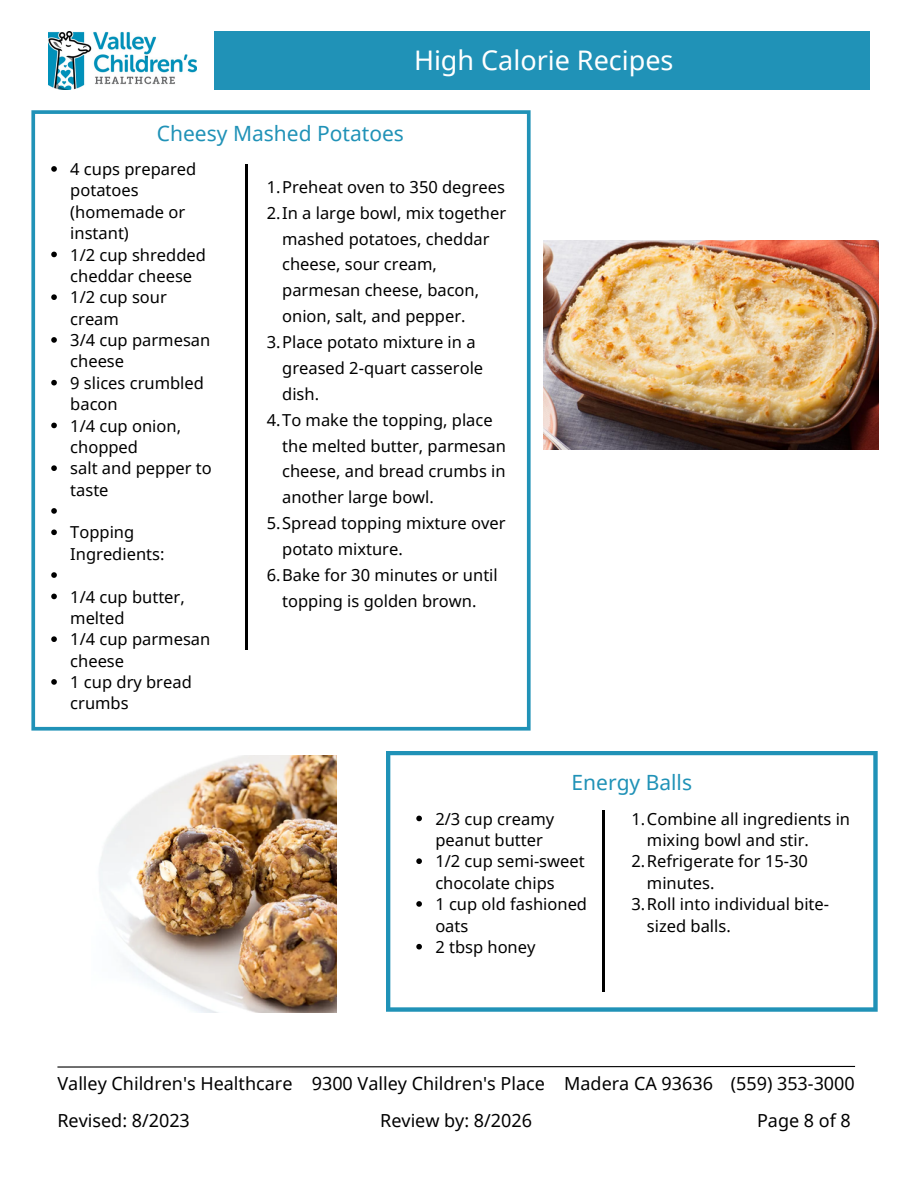
<style>
.page{position:relative;width:918px;height:1188px;background:#fff}
.page>*{position:absolute;margin:0;border:0;box-sizing:border-box;transform-origin:0 0}
.t1{font:27px "Noto Sans";color:#fff}
.t2{font:21px "Noto Sans";color:#2092b7}
.t3{font:18px "Noto Sans";color:#000}
.t4{font:16.5px/21.3px "Noto Sans";color:#000}
</style>
<div class="page">
<svg style="left:57px;top:1065px;width:799px;height:3px"></svg>
<svg style="left:31px;top:110px;width:500px;height:621px"></svg>
<hr style="left:245px;top:164px;width:2px;height:486px;background:#000">
<svg style="left:51px;top:166px;width:6px;height:6px"></svg>
<svg style="left:51px;top:252px;width:6px;height:5px"></svg>
<svg style="left:51px;top:294px;width:6px;height:6px"></svg>
<svg style="left:51px;top:337px;width:6px;height:6px"></svg>
<svg style="left:51px;top:380px;width:6px;height:5px"></svg>
<svg style="left:51px;top:423px;width:6px;height:5px"></svg>
<svg style="left:51px;top:465px;width:6px;height:6px"></svg>
<svg style="left:51px;top:508px;width:6px;height:6px"></svg>
<svg style="left:51px;top:529px;width:6px;height:6px"></svg>
<svg style="left:51px;top:572px;width:6px;height:6px"></svg>
<svg style="left:51px;top:594px;width:6px;height:5px"></svg>
<svg style="left:51px;top:636px;width:6px;height:6px"></svg>
<svg style="left:51px;top:679px;width:6px;height:6px"></svg>
<div style="left:214px;top:31px;width:656px;height:59px;background:#2092b7"></div>
<img style="left:48px;top:31px;width:149px;height:59px">
<img style="left:544px;top:241px;width:334px;height:209px">
<svg style="left:386px;top:751px;width:492px;height:261px"></svg>
<svg style="left:416px;top:816px;width:6px;height:5px"></svg>
<svg style="left:416px;top:858px;width:6px;height:6px"></svg>
<svg style="left:416px;top:901px;width:6px;height:6px"></svg>
<svg style="left:416px;top:944px;width:6px;height:6px"></svg>
<hr style="left:603px;top:810px;width:2px;height:182px;background:#000">
<img style="left:99px;top:756px;width:238px;height:256px">
<p class="t1" style="left:414px;top:41px;width:261px">High Calorie Recipes</p>
<p class="t2" style="left:157px;top:118px;width:249px">Cheesy Mashed Potatoes</p>
<p class="t4" style="left:70px;top:158px;width:128px">4 cups prepared potatoes (homemade or instant)</p>
<p class="t4" style="left:70px;top:244px;width:137px">1/2 cup shredded cheddar cheese</p>
<p class="t4" style="left:70px;top:286px;width:98px">1/2 cup sour cream</p>
<p class="t4" style="left:70px;top:329px;width:142px">3/4 cup parmesan cheese</p>
<p class="t4" style="left:70px;top:372px;width:135px">9 slices crumbled bacon</p>
<p class="t4" style="left:70px;top:415px;width:112px">1/4 cup onion, chopped</p>
<p class="t4" style="left:70px;top:457px;width:143px">salt and pepper to taste</p>
<p class="t4" style="left:70px;top:521px;width:96px">Topping<br>Ingredients:</p>
<p class="t4" style="left:70px;top:586px;width:116px">1/4 cup butter, melted</p>
<p class="t4" style="left:70px;top:628px;width:142px">1/4 cup parmesan cheese</p>
<p class="t4" style="left:70px;top:671px;width:123px">1 cup dry bread crumbs</p>
<p class="t4" style="left:267px;top:176px;width:240px">1.Preheat oven to 350 degrees</p>
<p class="t4" style="left:282px;top:199px;width:225px;line-height:25.8px;text-indent:-16px">2.In a large bowl, mix together mashed potatoes, cheddar cheese, sour cream, parmesan cheese, bacon, onion, salt, and pepper.</p>
<p class="t4" style="left:282px;top:329px;width:203px;line-height:25.8px;text-indent:-16px">3.Place potato mixture in a greased 2-quart casserole dish.</p>
<p class="t4" style="left:282px;top:406px;width:225px;line-height:25.8px;text-indent:-16px">4.To make the topping, place the melted butter, parmesan cheese, and bread crumbs in another large bowl.</p>
<p class="t4" style="left:282px;top:510px;width:225px;line-height:25.8px;text-indent:-16px">5.Spread topping mixture over potato mixture.</p>
<p class="t4" style="left:267px;top:562px;width:233px;line-height:25.8px;text-align:center">6.Bake for 30 minutes or until topping is golden brown.</p>
<p class="t2" style="left:572px;top:768px;width:122px">Energy Balls</p>
<p class="t4" style="left:435px;top:808px;width:120px">2/3 cup creamy peanut butter</p>
<p class="t4" style="left:435px;top:850px;width:151px">1/2 cup semi-sweet chocolate chips</p>
<p class="t4" style="left:435px;top:893px;width:153px">1 cup old fashioned oats</p>
<p class="t4" style="left:435px;top:936px;width:102px">2 tbsp honey</p>
<p class="t4" style="left:647px;top:808px;width:205px;text-indent:-16px">1.Combine all ingredients in mixing bowl and stir.</p>
<p class="t4" style="left:647px;top:850px;width:163px;text-indent:-16px">2.Refrigerate for 15-30 minutes.</p>
<p class="t4" style="left:647px;top:893px;width:184px;text-indent:-16px">3.Roll into individual bite&shy;sized balls.</p>
<p class="t3" style="left:57px;top:1071px;width:237px">Valley Children's Healthcare</p>
<p class="t3" style="left:312px;top:1071px;width:235px">9300 Valley Children's Place</p>
<p class="t3" style="left:564px;top:1071px;width:150px">Madera CA 93636</p>
<p class="t3" style="left:731px;top:1071px;width:125px">(559) 353-3000</p>
<p class="t3" style="left:57px;top:1108px;width:134px">Revised: 8/2023</p>
<p class="t3" style="left:380px;top:1108px;width:153px">Review by: 8/2026</p>
<p class="t3" style="left:757px;top:1108px;width:95px">Page 8 of 8</p>
</div>
